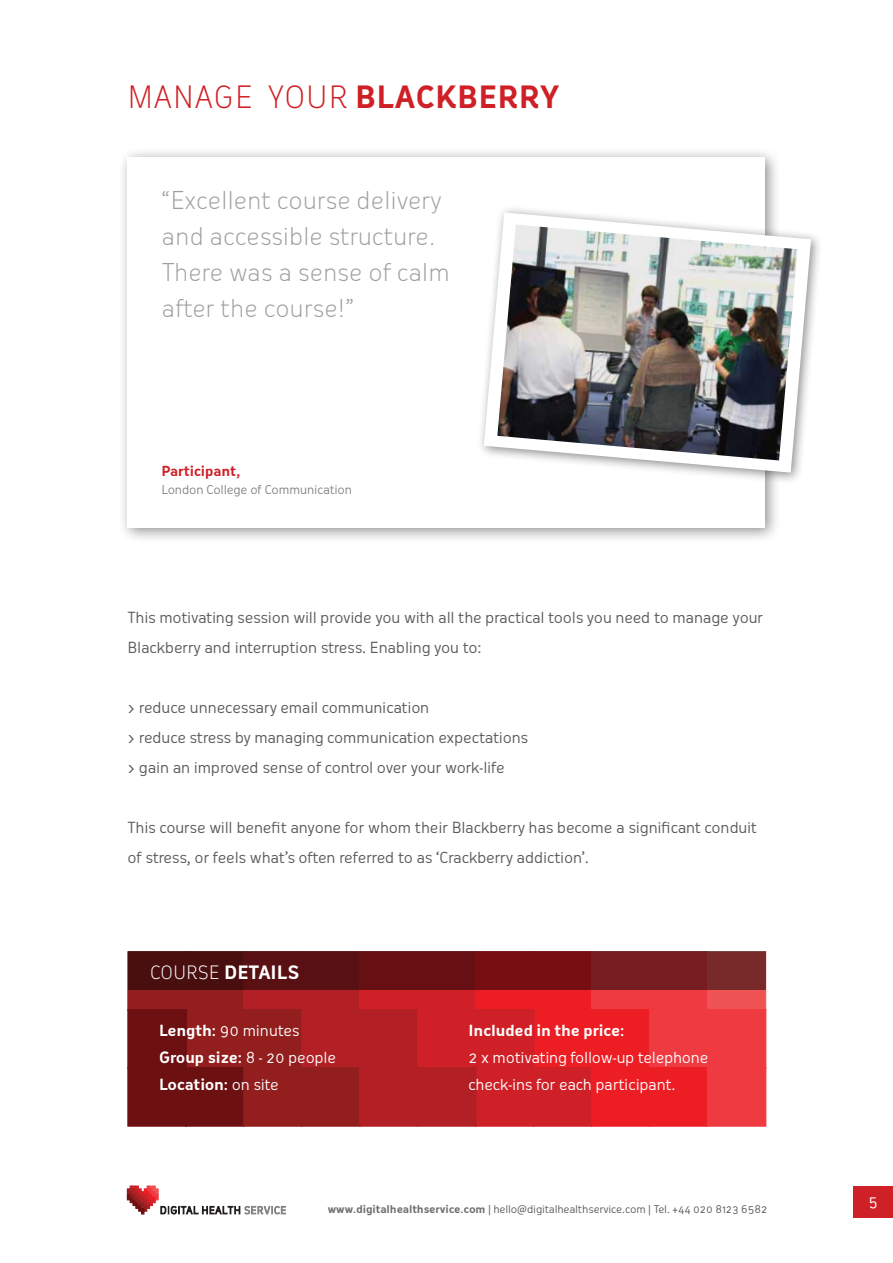
<style>
.page{position:relative;width:893px;height:1263px;background:#fff}
.page>*{position:absolute;margin:0;border:0;box-sizing:border-box;transform-origin:0 0}
.t1{font:300 30px "Oceania";letter-spacing:.015em;color:#cf2027}
.t2{font:300 24px/36px "Oceania";letter-spacing:-.01em;color:#9d9fa2}
.t3{font:300 18px "Oceania";color:#fff}
.t4{font:700 18px "Oceania";color:#fff}
.t5{font:15px/30px "Oceania";letter-spacing:-.02em;color:#58595b}
.t6{font:700 15px/27px "Oceania";letter-spacing:-.02em;color:#fff}
.t7{font:15px/27px "Oceania";letter-spacing:-.02em;color:#fff}
.t8{font:700 13.5px "Oceania";color:#cf2027}
.t9{font:12px "Oceania";letter-spacing:-.015em;color:#808285}
.t10{font:10.5px "Oceania";letter-spacing:-.015em;color:#58595b}
.s1{font-weight:700}
.s2{font-weight:400}
.s3{font-weight:700;color:#6d6e71}
</style>
<div class="page">
<svg style="left:127px;top:1186px;width:159px;height:28px"></svg>
<div style="left:854px;top:1186px;width:39px;height:31px;background:#cf2027"></div>
<div style="left:117px;top:147px;width:664px;height:397px;background:#000;opacity:.45"></div>
<div style="left:128px;top:157px;width:637px;height:371px;background:#fff"></div>
<div style="left:185px;top:951px;width:60px;height:59px;background:#931e1e"></div>
<div style="left:243px;top:951px;width:60px;height:59px;background:#b22025"></div>
<div style="left:301px;top:951px;width:60px;height:59px;background:#b22025"></div>
<div style="left:359px;top:951px;width:59px;height:59px;background:#cf2027"></div>
<div style="left:417px;top:951px;width:59px;height:59px;background:#cf2027"></div>
<div style="left:128px;top:951px;width:59px;height:59px;background:#931e1e"></div>
<div style="left:533px;top:951px;width:59px;height:59px;background:#ed1d24"></div>
<div style="left:591px;top:951px;width:59px;height:59px;background:#ef3a42"></div>
<div style="left:649px;top:951px;width:59px;height:59px;background:#ef3a42"></div>
<div style="left:707px;top:952px;width:59px;height:58px;background:#f05354;border:1px solid #f05354"></div>
<div style="left:475px;top:951px;width:59px;height:59px;background:#ed1d24"></div>
<div style="left:185px;top:1009px;width:60px;height:59px;background:#931e1e"></div>
<div style="left:243px;top:1009px;width:60px;height:59px;background:#931e1e"></div>
<div style="left:301px;top:1009px;width:60px;height:59px;background:#b22025"></div>
<div style="left:359px;top:1009px;width:59px;height:59px;background:#b22025"></div>
<div style="left:128px;top:1009px;width:59px;height:59px;background:#6d1012"></div>
<div style="left:533px;top:1009px;width:59px;height:59px;background:#ed1d24;border:1px solid #ed1d24"></div>
<div style="left:591px;top:1009px;width:59px;height:59px;background:#ed1d24"></div>
<div style="left:649px;top:1009px;width:59px;height:59px;background:#ef3a42"></div>
<div style="left:707px;top:1009px;width:59px;height:59px;background:#ef3a42"></div>
<div style="left:475px;top:1009px;width:59px;height:59px;background:#cf2027"></div>
<div style="left:417px;top:1009px;width:59px;height:59px;background:#cf2027"></div>
<div style="left:185px;top:1067px;width:60px;height:59px;background:#6d1012"></div>
<div style="left:243px;top:1067px;width:60px;height:59px;background:#931e1e"></div>
<div style="left:301px;top:1067px;width:60px;height:59px;background:#931e1e"></div>
<div style="left:359px;top:1067px;width:59px;height:59px;background:#b22025"></div>
<div style="left:128px;top:1067px;width:59px;height:59px;background:#6d1012"></div>
<div style="left:533px;top:1067px;width:59px;height:59px;background:#cf2027"></div>
<div style="left:591px;top:1067px;width:59px;height:59px;background:#ed1d24"></div>
<div style="left:649px;top:1067px;width:59px;height:59px;background:#ed1d24"></div>
<div style="left:707px;top:1067px;width:59px;height:59px;background:#ef3a42"></div>
<div style="left:475px;top:1067px;width:59px;height:59px;background:#cf2027;border:1px solid #cf2027"></div>
<div style="left:417px;top:1067px;width:59px;height:59px;background:#b22025"></div>
<div style="left:128px;top:951px;width:637px;height:39px;background:linear-gradient(to right,#49090a,#831f23)"></div>
<div style="left:475px;top:204px;width:347px;height:279px;background:#000;opacity:.45"></div>
<svg style="left:484px;top:212px;width:327px;height:261px"></svg>
<img style="left:497px;top:225px;width:300px;height:235px">
<h1 class="t1" style="left:128px;top:79px;width:430px">Manage Your <span class="s1">Blackberry</span></h1>
<h2 class="t2" style="left:162px;top:182px;width:290px">“Excellent course delivery and accessible structure.<br>There was a sense of calm after the course!”</h2>
<p class="t8" style="left:162px;top:463px;width:80px">Participant,</p>
<p class="t9" style="left:162px;top:483px;width:192px">London College of Communication</p>
<p class="t5" style="left:128px;top:603px;width:637px">This motivating session will provide you with all the practical tools you need to manage your<br>Blackberry and interruption stress. Enabling you to:</p>
<p class="t5" style="left:128px;top:693px;width:402px">&gt; reduce unnecessary email communication<br>&gt; reduce stress by managing communication expectations &gt; gain an improved sense of control over your work-life</p>
<p class="t5" style="left:128px;top:813px;width:631px">This course will benefit anyone for whom their Blackberry has become a significant conduit of stress, or feels what’s often referred to as ‘Crackberry addiction’.</p>
<p class="t3" style="left:150px;top:961px;width:98px">COURSE <span class="s1">DETAIL</span></p>
<p class="t4" style="left:287px;top:961px;width:13px">S</p>
<p class="t6" style="left:159px;top:1016px;width:178px">Length: <span class="s2">90 minutes<br></span>Group size: <span class="s2">8 - 20 people<br></span>Location: <span class="s2">on site</span></p>
<p class="t6" style="left:469px;top:1016px;width:157px">I ncluded in the price:</p>
<p class="t7" style="left:469px;top:1043px;width:241px">2 x motivating follow-up telephone check-ins for each participant.</p>
<p class="t10" style="left:328px;top:1203px;width:441px"><span class="s3">www.digitalhealthservice.com</span> | hello@digitalhealthservice.com | Tel. +44 020 8123 6582</p>
<p class="t7" style="left:869px;top:1188px;width:11px">5</p>
</div>
